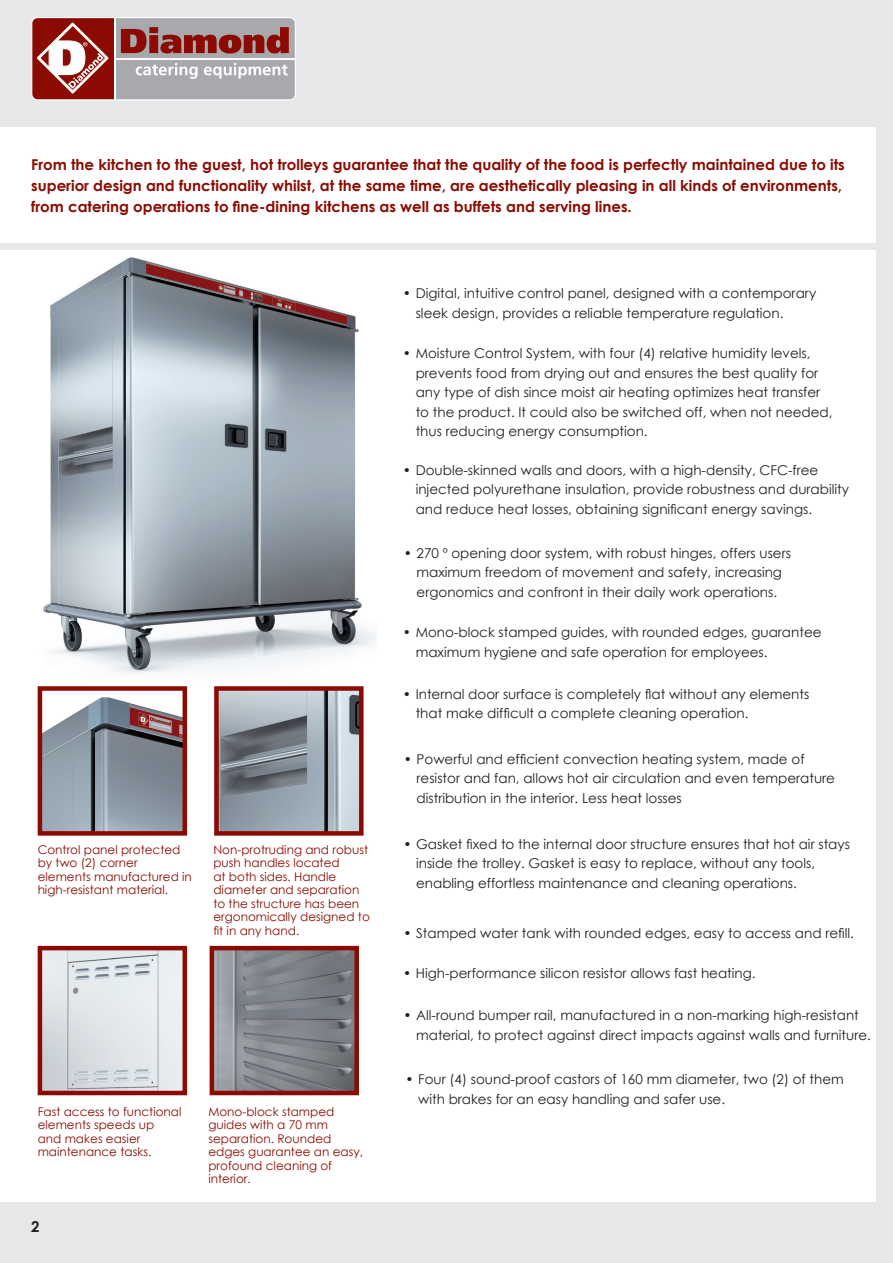
<style>
.page{position:relative;width:893px;height:1263px;background:#e6e7e9}
.page>*{position:absolute;margin:0;border:0;box-sizing:border-box;transform-origin:0 0}
.TEXTNORMAL{font:700 15px/21px "Century Gothic";color:#8b0b02}
.t1{font:700 15px "Century Gothic";color:#231f20}
.t2{font:13.5px/19.5px "Century Gothic";color:#231f20}
.IMG-TEXT{font:12px/13.5px "Century Gothic";color:#8b0b02}
.s1{font-style:italic}
</style>
<div class="page">
<svg style="left:31px;top:17px;width:265px;height:83px;background:#ab807f"></svg>
<div style="left:0;top:250px;width:876px;height:952px;background:#fff"></div>
<div style="left:0;top:127px;width:876px;height:116px;background:#fff"></div>
<img style="left:43px;top:257px;width:334px;height:416px">
<img style="left:215px;top:951px;width:139px;height:139px">
<div style="left:210px;top:946px;width:149px;height:149px;border:4px solid #8b0b02"></div>
<img style="left:219px;top:691px;width:140px;height:140px">
<div style="left:214px;top:686px;width:150px;height:150px;border:4px solid #8b0b02"></div>
<img style="left:43px;top:951px;width:139px;height:139px">
<div style="left:38px;top:946px;width:149px;height:149px;border:4px solid #8b0b02"></div>
<img style="left:43px;top:697px;width:139px;height:134px">
<div style="left:38px;top:686px;width:149px;height:150px;border:4px solid #8b0b02"></div>
<p class="TEXTNORMAL" style="left:31px;top:153px;width:815px">From the kitchen to the guest, hot trolleys guarantee that the quality of the food is perfectly maintained due to its superior design and functionality whilst, at the same time, are aesthetically pleasing in all kinds of environments, from catering operations to fine-dining kitchens as well as buffets and serving lines.</p>
<p class="t2" style="left:416px;top:283px;width:402px;text-indent:-13px"><span class="s1">•</span> Digital, intuitive control panel, designed with a contemporary sleek design, provides a reliable temperature regulation.</p>
<p class="t2" style="left:416px;top:343px;width:418px;text-indent:-13px"><span class="s1">•</span> Moisture Control System, with four (4) relative humidity levels, prevents food from drying out and ensures the best quality for any type of dish since moist air heating optimizes heat transfer to the product. It could also be switched off, when not needed, thus reducing energy consumption.</p>
<p class="t2" style="left:416px;top:460px;width:435px;text-indent:-13px"><span class="s1">•</span> Double-skinned walls and doors, with a high-density, CFC-free injected polyurethane insulation, provide robustness and durability and reduce heat losses, obtaining significant energy savings.</p>
<p class="IMG-TEXT" style="left:38px;top:842px;width:156px">Control panel protected by two (2) corner elements manufactured in high-resistant material.</p>
<p class="IMG-TEXT" style="left:213px;top:842px;width:158px">Non-protruding and robust push handles located<br>at both sides. Handle diameter and separation to the structure has been ergonomically designed to fit in any hand.</p>
<p class="IMG-TEXT" style="left:38px;top:1104px;width:145px">Fast access to functional elements speeds up<br>and makes easier maintenance tasks.</p>
<p class="t1" style="left:31px;top:1215px;width:10px">2</p>
<p class="IMG-TEXT" style="left:208px;top:1104px;width:156px">Mono-block stamped guides with a 70 mm separation. Rounded edges guarantee an easy, profound cleaning of interior.</p>
<p class="t2" style="left:404px;top:543px;width:389px;text-align:center"><span class="s1">•</span> 270 º opening door system, with robust hinges, offers users maximum freedom of movement and safety, increasing ergonomics and confront in their daily work operations.</p>
<p class="t2" style="left:416px;top:622px;width:407px;text-indent:-13px"><span class="s1">•</span> Mono-block stamped guides, with rounded edges, guarantee maximum hygiene and safe operation for employees.</p>
<p class="t2" style="left:416px;top:684px;width:395px;text-indent:-13px"><span class="s1">•</span> Internal door surface is completely flat without any elements that make difficult a complete cleaning operation.</p>
<p class="t2" style="left:417px;top:749px;width:420px;text-indent:-13px"><span class="s1">•</span> Powerful and efficient convection heating system, made of resistor and fan, allows hot air circulation and even temperature distribution in the interior. Less heat losses</p>
<p class="t2" style="left:416px;top:834px;width:435px;text-indent:-13px"><span class="s1">•</span> Gasket fixed to the internal door structure ensures that hot air stays inside the trolley. Gasket is easy to replace, without any tools, enabling effortless maintenance and cleaning operations.</p>
<p class="t2" style="left:403px;top:923px;width:452px"><span class="s1">•</span> Stamped water tank with rounded edges, easy to access and refill.</p>
<p class="t2" style="left:403px;top:963px;width:354px"><span class="s1">•</span> High-performance silicon resistor allows fast heating.</p>
<p class="t2" style="left:416px;top:1005px;width:456px;text-indent:-13px"><span class="s1">•</span> All-round bumper rail, manufactured in a non-marking high-resistant material, to protect against direct impacts against walls and furniture.</p>
<p class="t2" style="left:418px;top:1069px;width:427px;text-indent:-13px"><span class="s1">•</span> Four (4) sound-proof castors of 160 mm diameter, two (2) of them with brakes for an easy handling and safer use.</p>
</div>
